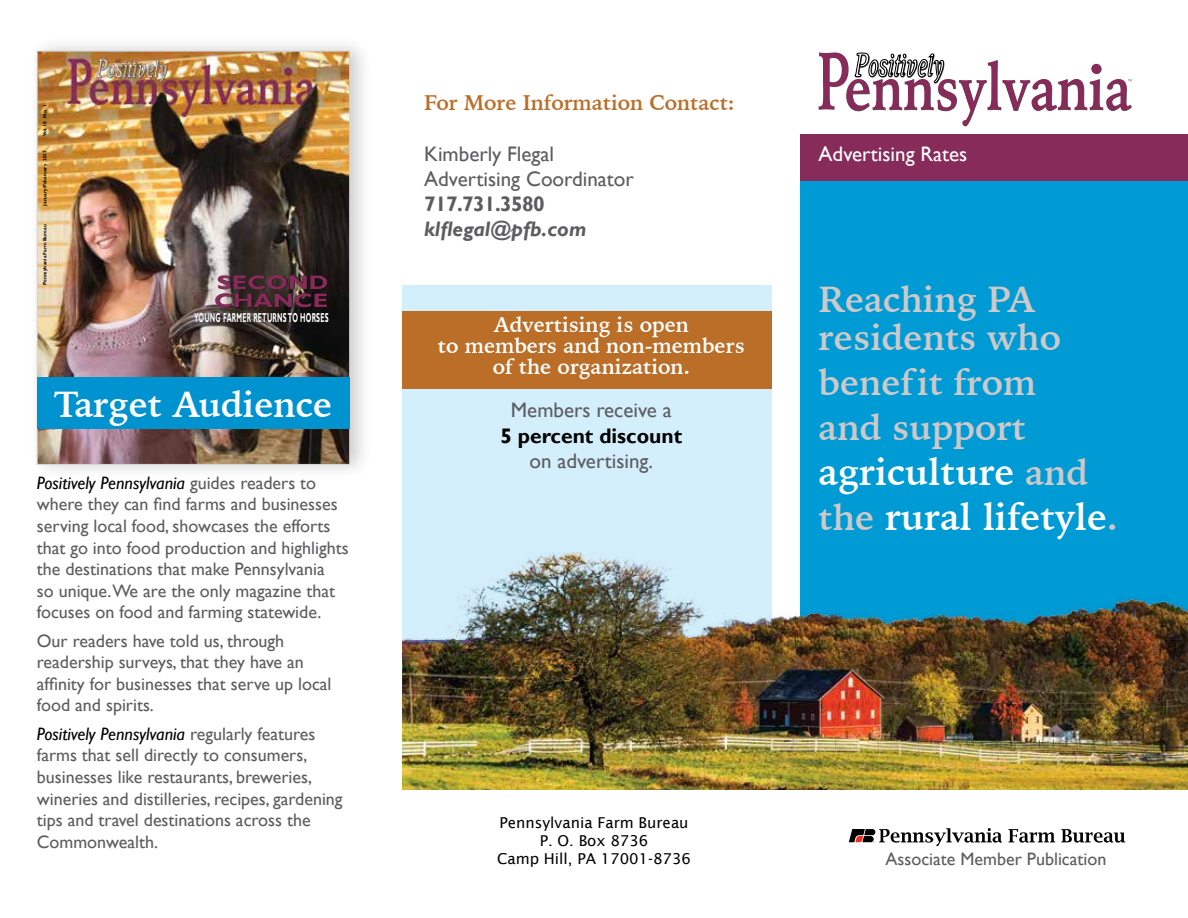
<style>
.page{position:relative;width:1188px;height:918px;background:#fff}
.page>*{position:absolute;margin:0;border:0;box-sizing:border-box;transform-origin:0 0}
.t1{font:700 37.5px/45px "Iowan Old Style BT";color:#fff}
.t2{font:700 36px/37px "Iowan Old Style BT";color:#cec9c8}
.t3{font:700 36px "Iowan Old Style BT";color:#fff}
.t4{font:21px/25.2px "Gill Sans";color:#5d5d60}
.t5{font:700 21px/21px "Iowan Old Style BT";color:#fff;text-align:center}
.t6{font:700 21px "Iowan Old Style BT";color:#bb6e28}
.t7{font:700 21px "Gill Sans";color:#000}
.t8{font:21px "Gill Sans";color:#fff}
.t9{font:italic 700 21px "Gill Sans";color:#5d5d60}
.t10{font:700 21px "Gill Sans";letter-spacing:-.03em;color:#5d5d60}
.t11{font:700 19.35px/17.9px "Gill Sans";color:#872c5a;scale:1.27 1}
.t12{font:18px/21.6px "Gill Sans";color:#5d5d60}
.t13{font:15px/18px "Lucida Sans";color:#000;text-align:center}
.t14{font:700 12.9px/12.9px "Gill Sans";letter-spacing:.03em;color:#fff;text-align:right;scale:.5 1}
.t15{font:700 4.8px "Gill Sans";color:#000}
.s1{font-style:italic;color:#000}
.s2{font-size:36px;color:#cec9c8}
</style>
<div class="page">
<div style="left:800px;top:147px;width:388px;height:488px;background:#009ad4"></div>
<div style="left:402px;top:285px;width:369px;height:389px;background:#d4effc"></div>
<div style="left:800px;top:134px;width:388px;height:46px;background:#872c5a"></div>
<div style="left:402px;top:311px;width:369px;height:78px;background:#bb6e28"></div>
<div style="left:28px;top:35px;width:345px;height:446px;background:#000;opacity:.2"></div>
<img style="left:39px;top:53px;width:309px;height:410px">
<div style="left:194px;top:313px;width:135px;height:9px;background:#000;opacity:.75"></div>
<div style="left:216px;top:276px;width:112px;height:31px;background:#000;opacity:.75"></div>
<div style="left:37px;top:51px;width:313px;height:414px;border:1px solid #d1d3d4"></div>
<div style="left:37px;top:377px;width:312px;height:52px;background:#0093d0"></div>
<img style="left:402px;top:553px;width:786px;height:237px">
<svg style="left:819px;top:52px;width:313px;height:74px"></svg>
<svg style="left:849px;top:828px;width:153px;height:18px"></svg>
<svg style="left:1008px;top:829px;width:47px;height:14px"></svg>
<svg style="left:1061px;top:829px;width:64px;height:14px"></svg>
<p class="t15" style="left:42px;top:136px;width:33px;rotate:-90deg">Vol. 10 No. 1</p>
<p class="t15" style="left:42px;top:206px;width:57px;rotate:-90deg">January/Febaruary 2017</p>
<p class="t15" style="left:42px;top:285px;width:62px;rotate:-90deg">Pennsylvania Farm Bureau</p>
<p class="t11" style="left:214px;top:274px;width:92px">SECOND<br>CHANCE</p>
<p class="t14" style="left:194px;top:311px;width:270px">YOUNG FARMER RETURNS TO HORSES</p>
<h2 class="t3" style="left:54px;top:381px;width:280px">Target Audience</h2>
<p class="t14" style="left:238px;top:396px;width:182px">FRUIT GROWER CRUSHES<br>THE COMPETITION</p>
<p class="t12" style="left:37px;top:472px;width:313px"><span class="s1">Positively Pennsylvania</span> guides readers to where they can find farms and businesses serving local food, showcases the efforts that go into food production and highlights the destinations that make Pennsylvania<br>so unique.We are the only magazine that focuses on food and farming statewide.</p>
<p class="t12" style="left:37px;top:630px;width:296px">Our readers have told us, through readership surveys, that they have an affinity for businesses that serve up local food and spirits.</p>
<p class="t12" style="left:37px;top:723px;width:307px"><span class="s1">Positively Pennsylvania</span> regularly features farms that sell directly to consumers, businesses like restaurants, breweries, wineries and distilleries, recipes, gardening tips and travel destinations across the Commonwealth.</p>
<p class="t6" style="left:424px;top:90px;width:312px">For More Information Contact:</p>
<p class="t4" style="left:424px;top:141px;width:211px">Kimberly Flegal<br>Advertising Coordinator</p>
<p class="t10" style="left:424px;top:191px;width:122px">717.731.3580</p>
<p class="t9" style="left:424px;top:217px;width:164px">klflegal@pfb.com</p>
<p class="t5" style="left:438px;top:314px;width:308px">Advertising is open<br>to members and non-members of the organization.</p>
<p class="t4" style="left:511px;top:398px;width:162px">Members receive a</p>
<p class="t7" style="left:500px;top:423px;width:183px">5 percent discount</p>
<p class="t4" style="left:530px;top:448px;width:125px">on advertising.</p>
<p class="t8" style="left:819px;top:142px;width:150px">Advertising Rates</p>
<h2 class="t2" style="left:819px;top:281px;width:244px">Reaching PA residents who</h2>
<h2 class="t2" style="left:819px;top:359px;width:219px;line-height:45px">benefit from and support</h2>
<h1 class="t1" style="left:819px;top:449px;width:301px">agriculture <span class="s2">and the</span> rural lifetyle<span class="s2">.</span></h1>
<p class="t13" style="left:497px;top:814px;width:195px">Pennsylvania Farm Bureau<br>P. O. Box 8736<br>Camp Hill, PA 17001-8736</p>
<p class="t12" style="left:886px;top:848px;width:222px">Associate Member Publication</p>
</div>
